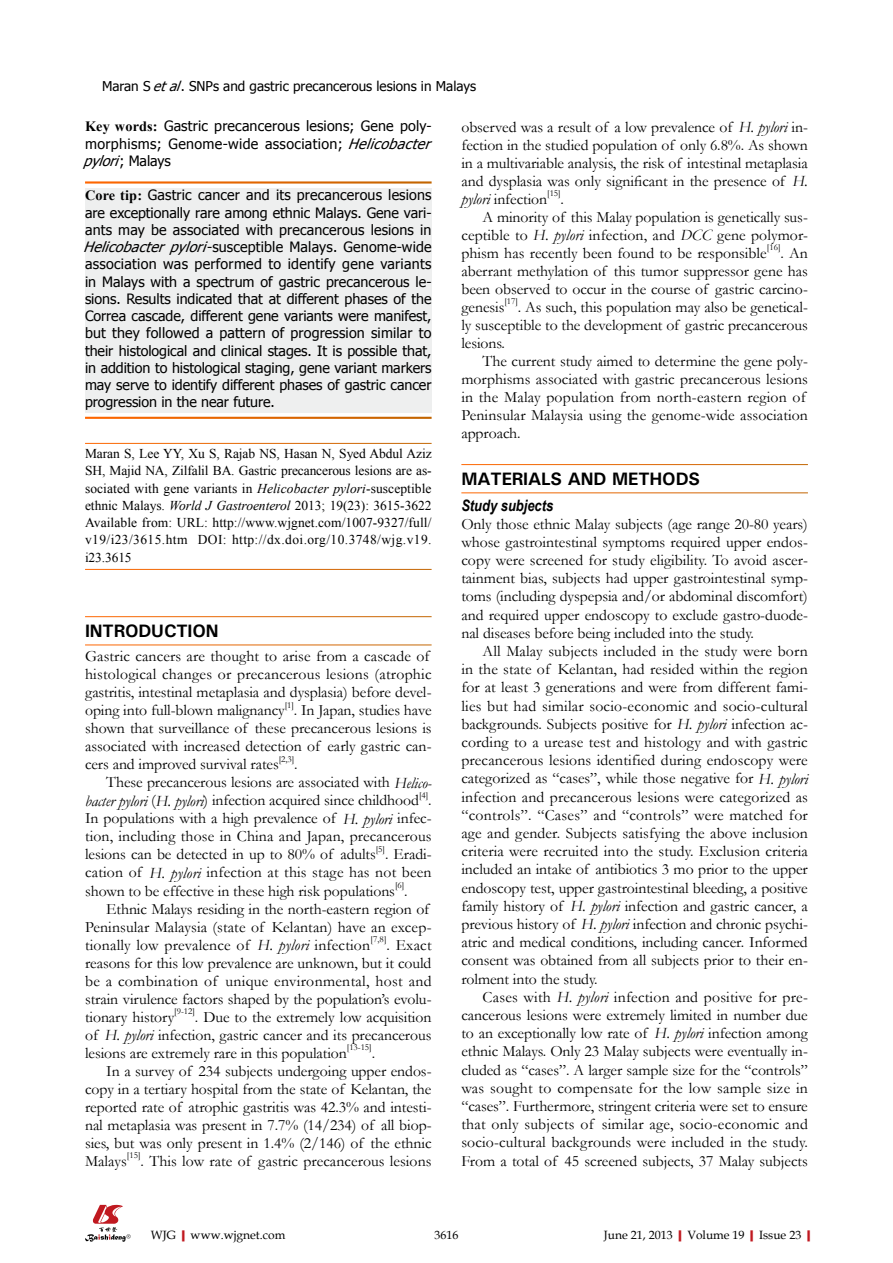
<style>
.page{position:relative;width:893px;height:1263px;background:#fff}
.page>*{position:absolute;margin:0;border:0;box-sizing:border-box;transform-origin:0 0}
.t1{font:700 18px "Univers";letter-spacing:-.01em;color:#000}
.t2{font:15.75px/18.1px "Garamond";letter-spacing:-.005em;color:#000;text-align:justify}
.t3{font:italic 700 15.75px "Arial Narrow";color:#000}
.t4{font:14.25px/17.2px "Tahoma";letter-spacing:.01em;color:#000}
.t5{font:13.5px/17.2px "Times New Roman";letter-spacing:.03em;color:#000;text-align:justify}
.t6{font:13.5px "Tahoma";color:#000}
.t7{font:12px "Book Antiqua";color:#000}
.t8{font:9.15px "Garamond";letter-spacing:-.005em;color:#000}
.s1{font-style:italic}
.s2{font-family:"Times New Roman";font-weight:700}
.s3{font-weight:700;color:#c01920}
</style>
<div class="page">
<div style="left:85px;top:188px;width:347px;height:224px;background:#eeefef"></div>
<svg style="left:85px;top:1205px;width:46px;height:37px"></svg>
<p class="t6" style="left:102px;top:77px;width:376px">Maran S <span class="s1">etal</span>. SNPs and gastric precancerous lesions in Malays</p>
<p class="t4" style="left:83px;top:117px;width:354px"><span class="s2">Key words:</span> Gastric precancerous lesions; Gene poly&shy;morphisms; Genome-wide association; <span class="s1">Helicobacter pylori</span>; Malays</p>
<p class="t4" style="left:83px;top:186px;width:350px;text-align:justify"><span class="s2">Core tip:</span> Gastric cancer and its precancerous lesions are exceptionally rare among ethnic Malays. Gene vari&shy;ants may be associated with precancerous lesions in <span class="s1">Helicobacterpylori</span>-susceptible Malays. Genome-wide association was performed to identify gene variants in Malays with a spectrum of gastric precancerous le&shy;sions. Results indicated that at different phases of the Correa cascade, different gene variants were manifest, but they followed a pattern of progression similar to their histological and clinical stages. It is possible that, in addition to histological staging, gene variant markers may serve to identify different phases of gastric cancer progression in the near future.</p>
<p class="t5" style="left:85px;top:445px;width:348px">Maran S, Lee YY, Xu S, Rajab NS, Hasan N, Syed Abdul Aziz SH, Majid NA, Zilfalil BA. Gastric precancerous lesions are as&shy;sociated with gene variants in <span class="s1">Helicobacter pylori</span>-susceptible ethnic Malays. <span class="s1">World J Gastroenterol</span> 2013; 19(23): 3615-3622<br>Available from: URL: http://www.wjgnet.com/1007-9327/full/ v19/i23/3615.htm DOI: http://dx.doi.org/10.3748/wjg.v19. i23.3615</p>
<p class="t1" style="left:85px;top:619px;width:135px">INTRODUCTION</p>
<p class="t2" style="left:85px;top:647px;width:348px;text-align:left">Gastric cancers are thought to arise from a cascade of histological changes or precancerous lesions (atrophic gastritis, intestinal metaplasia and dysplasia) before devel&shy;oping into full-blown malignancy</p>
<p class="t8" style="left:285px;top:699px;width:11px">[1]</p>
<p class="t2" style="left:85px;top:701px;width:348px;text-indent:209px">. In Japan, studies have shown that surveillance of these precancerous lesions is associated with increased detection of early gastric can&shy;cers and improved survival rates</p>
<p class="t8" style="left:279px;top:753px;width:17px">[2,3]</p>
<p class="t2" style="left:294px;top:755px;width:5px">.</p>
<p class="t2" style="left:106px;top:773px;width:327px">These precancerous lesions are associated with <span class="s1">Helico-</span></p>
<p class="t2" style="left:85px;top:791px;width:335px"><span class="s1">bacter pylori</span> (<span class="s1">H. pylori</span>) infection acquired since childhood</p>
<p class="t8" style="left:419px;top:789px;width:11px">[4]</p>
<p class="t2" style="left:85px;top:791px;width:348px;text-indent:343px">.<br>In populations with a high prevalence of <span class="s1">H. pylori</span> infec&shy;tion, including those in China and Japan, precancerous lesions can be detected in up to 80% of adults</p>
<p class="t8" style="left:376px;top:843px;width:11px">[5]</p>
<p class="t2" style="left:85px;top:845px;width:348px;text-indent:300px">. Eradi&shy;cation of <span class="s1">H. pylori</span> infection at this stage has not been shown to be effective in these high risk populations</p>
<p class="t8" style="left:395px;top:879px;width:11px">[6]</p>
<p class="t2" style="left:404px;top:881px;width:5px">.</p>
<p class="t2" style="left:106px;top:899px;width:325px">Ethnic Malays residing in the north-eastern region of</p>
<p class="t2" style="left:85px;top:917px;width:348px">Peninsular Malaysia (state of Kelantan) have an excep-</p>
<p class="t2" style="left:85px;top:935px;width:287px">tionally low prevalence of <span class="s1">H. pylori</span> infection</p>
<p class="t8" style="left:370px;top:933px;width:18px">[7,8]</p>
<p class="t2" style="left:85px;top:935px;width:348px;text-indent:302px">. Exact reasons for this low prevalence are unknown, but it could be a combination of unique environmental, host and strain virulence factors shaped by the population’s evolu&shy;tionary history</p>
<p class="t8" style="left:174px;top:1005px;width:22px">[9-12]</p>
<p class="t2" style="left:85px;top:1007px;width:348px;text-indent:110px">. Due to the extremely low acquisition of <span class="s1">H. pylori</span> infection, gastric cancer and its precancerous lesions are extremely rare in this population</p>
<p class="t8" style="left:347px;top:1041px;width:26px">[13-15]</p>
<p class="t2" style="left:372px;top:1043px;width:5px">.</p>
<p class="t2" style="left:106px;top:1061px;width:327px">In a survey of 234 subjects undergoing upper endos-</p>
<p class="t2" style="left:85px;top:1079px;width:348px">copy in a tertiary hospital from the state of Kelantan, the</p>
<p class="t2" style="left:85px;top:1097px;width:348px">reported rate of atrophic gastritis was 42.3% and intesti-</p>
<p class="t2" style="left:85px;top:1115px;width:348px">nal metaplasia was present in 7.7% (14/234) of all biop-</p>
<p class="t2" style="left:85px;top:1133px;width:348px">sies, but was only present in 1.4% (2/146) of the ethnic</p>
<p class="t2" style="left:85px;top:1151px;width:43px">Malays</p>
<p class="t8" style="left:127px;top:1149px;width:15px">[15]</p>
<p class="t2" style="left:141px;top:1151px;width:292px">. This low rate of gastric precancerous lesions</p>
<p class="t2" style="left:461px;top:118px;width:348px">observed was a result of a low prevalence of <span class="s1">H. pylori</span> in&shy;fection in the studied population of only 6.8%. As shown in a multivariable analysis, the risk of intestinal metaplasia and dysplasia was only significant in the presence of <span class="s1">H. pylori</span> infection</p>
<p class="t8" style="left:547px;top:187px;width:15px">[15]</p>
<p class="t2" style="left:561px;top:189px;width:5px">.</p>
<p class="t2" style="left:483px;top:207px;width:327px">A minority of this Malay population is genetically sus-</p>
<p class="t2" style="left:461px;top:225px;width:348px">ceptible to <span class="s1">H. pylori</span> infection, and <span class="s1">DCC</span> gene polymor-</p>
<p class="t2" style="left:461px;top:243px;width:307px">phism has recently been found to be responsible</p>
<p class="t8" style="left:767px;top:241px;width:15px">[16]</p>
<p class="t2" style="left:461px;top:244px;width:348px;text-indent:319px">. An aberrant methylation of this tumor suppressor gene has been observed to occur in the course of gastric carcino&shy;genesis</p>
<p class="t8" style="left:504px;top:295px;width:15px">[17]</p>
<p class="t2" style="left:461px;top:298px;width:348px;text-indent:56px">. As such, this population may also be genetical&shy;ly susceptible to the development of gastric precancerous lesions.</p>
<p class="t2" style="left:461px;top:352px;width:348px;text-align:left;text-indent:21px">The current study aimed to determine the gene poly&shy;morphisms associated with gastric precancerous lesions in the Malay population from north-eastern region of Peninsular Malaysia using the genome-wide association approach.</p>
<p class="t1" style="left:461px;top:468px;width:240px">MATERIALS AND METHODS</p>
<p class="t3" style="left:461px;top:493px;width:93px">Study subjects</p>
<p class="t2" style="left:461px;top:514px;width:348px">Only those ethnic Malay subjects (age range 20-80 years) whose gastrointestinal symptoms required upper endos&shy;copy were screened for study eligibility. To avoid ascer&shy;tainment bias, subjects had upper gastrointestinal symp&shy;toms (including dyspepsia and/or abdominal discomfort) and required upper endoscopy to exclude gastro-duode&shy;nal diseases before being included into the study.</p>
<p class="t2" style="left:461px;top:642px;width:348px;text-indent:21px">All Malay subjects included in the study were born in the state of Kelantan, had resided within the region for at least 3 generations and were from different fami&shy;lies but had similar socio-economic and socio-cultural backgrounds. Subjects positive for <span class="s1">H. pylori</span> infection ac&shy;cording to a urease test and histology and with gastric precancerous lesions identified during endoscopy were categorized as “cases”, while those negative for <span class="s1">H. pylori </span>infection and precancerous lesions were categorized as “controls”. “Cases” and “controls” were matched for age and gender. Subjects satisfying the above inclusion criteria were recruited into the study. Exclusion criteria included an intake of antibiotics 3 mo prior to the upper endoscopy test, upper gastrointestinal bleeding, a positive family history of <span class="s1">H. pylori</span> infection and gastric cancer, a previous history of <span class="s1">H. pylori</span> infection and chronic psychi&shy;atric and medical conditions, including cancer. Informed consent was obtained from all subjects prior to their en&shy;rolment into the study.</p>
<p class="t2" style="left:461px;top:987px;width:348px;text-indent:21px">Cases with <span class="s1">H. pylori</span> infection and positive for pre&shy;cancerous lesions were extremely limited in number due to an exceptionally low rate of <span class="s1">H. pylori</span> infection among ethnic Malays. Only 23 Malay subjects were eventually in&shy;cluded as “cases”. A larger sample size for the “controls” was sought to compensate for the low sample size in “cases”. Furthermore, stringent criteria were set to ensure that only subjects of similar age, socio-economic and socio-cultural backgrounds were included in the study.<br>From a total of 45 screened subjects, 37 Malay subjects</p>
<p class="t7" style="left:151px;top:1226px;width:136px">WJG<span class="s3">|</span>www.wjgnet.com</p>
<p class="t7" style="left:434px;top:1226px;width:25px">3616</p>
<p class="t7" style="left:604px;top:1226px;width:214px">June 21, 2013<span class="s3">|</span>Volume 19<span class="s3">|</span>Issue 23<span class="s3">|</span></p>
</div>
